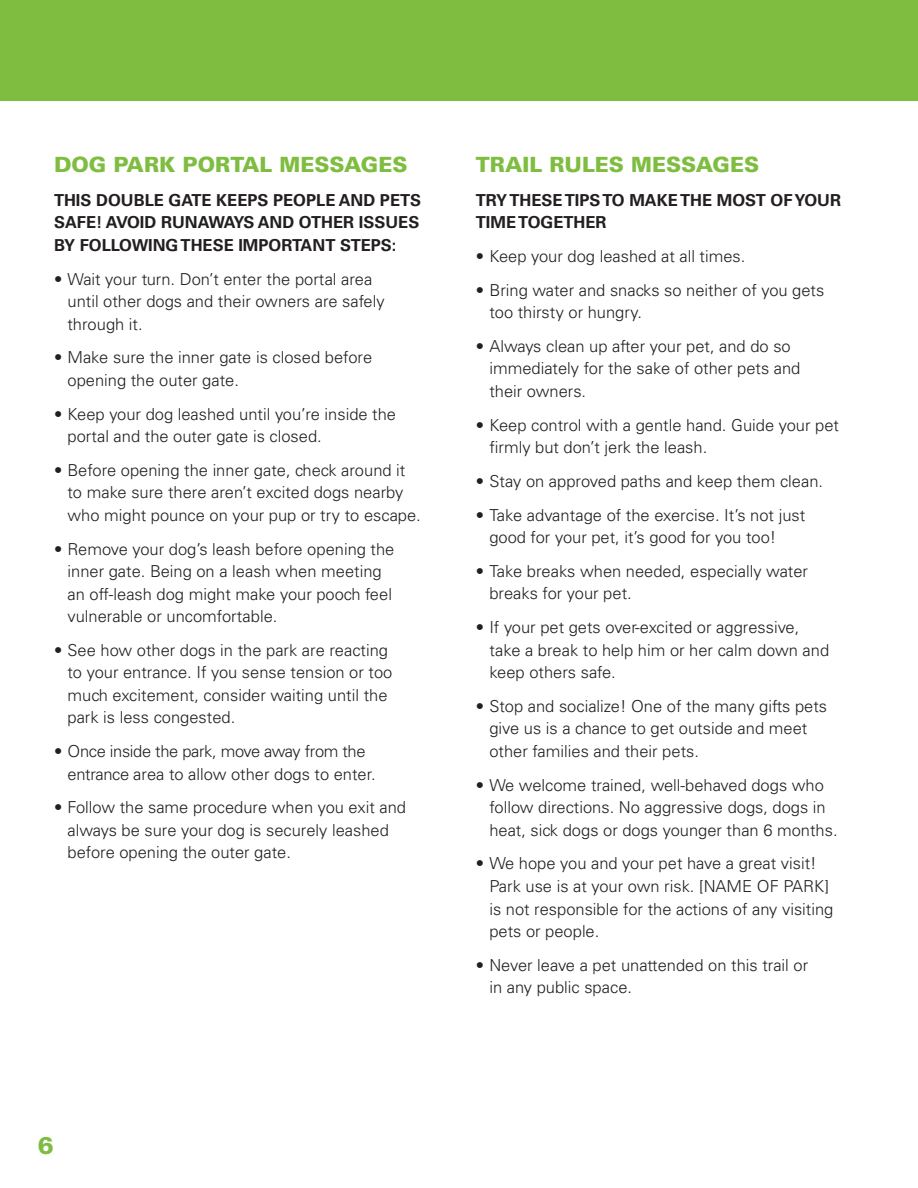
<style>
.page{position:relative;width:918px;height:1188px;background:#fff}
.page>*{position:absolute;margin:0;border:0;box-sizing:border-box;transform-origin:0 0}
.t1{font:900 24px "Univers";color:#7fbd41}
.t2{font:900 21px "Univers";color:#7fbd41}
.t3{font:300 16.5px/22.5px "Univers";color:#231f20}
.t4{font:700 16.5px/22.5px "Univers";color:#231f20;text-align:justify}
.t5{font:300 16.5px/22.5px "Univers";letter-spacing:-.02em;color:#231f20}
</style>
<div class="page">
<div style="left:0;top:0;width:918px;height:101px;background:#7fbd41"></div>
<p class="t2" style="left:54px;top:151px;width:355px">DOG PARK PORTAL MESSAGES</p>
<p class="t4" style="left:54px;top:189px;width:369px">THIS DOUBLE GATE KEEPS PEOPLE AND PETS SAFE! AVOID RUNAWAYS AND OTHER ISSUES BY FOLLOWING THESE IMPORTANT STEPS:</p>
<p class="t3" style="left:67px;top:267px;width:319px;text-indent:-13px">• Wait your turn. Don’t enter the portal area until other dogs and their owners are safely through it.</p>
<p class="t3" style="left:67px;top:346px;width:306px;text-indent:-13px">• Make sure the inner gate is closed before opening the outer gate.</p>
<p class="t3" style="left:67px;top:402px;width:330px;text-indent:-13px">• Keep your dog leashed until you’re inside the portal and the outer gate is closed.</p>
<p class="t3" style="left:67px;top:459px;width:355px;text-indent:-13px">• Before opening the inner gate, check around it to make sure there aren’t excited dogs nearby who might pounce on your pup or try to escape.</p>
<p class="t3" style="left:67px;top:537px;width:328px;text-indent:-13px">• Remove your dog’s leash before opening the inner gate. Being on a leash when meeting an off-leash dog might make your pooch feel vulnerable or uncomfortable.</p>
<p class="t3" style="left:67px;top:639px;width:326px;text-indent:-13px">• See how other dogs in the park are reacting to your entrance. If you sense tension or too much excitement, consider waiting until the park is less congested.</p>
<p class="t5" style="left:67px;top:740px;width:310px;text-indent:-13px">• Once inside the park, move away from the entrance area to allow other dogs to enter.</p>
<p class="t3" style="left:67px;top:796px;width:340px;text-indent:-13px">• Follow the same procedure when you exit and always be sure your dog is securely leashed before opening the outer gate.</p>
<p class="t2" style="left:476px;top:151px;width:285px">TRAIL RULES MESSAGES</p>
<p class="t4" style="left:476px;top:189px;width:367px">TRY THESE TIPS TO MAKE THE MOST OF YOUR<br>TIME TOGETHER</p>
<p class="t3" style="left:476px;top:245px;width:271px">• Keep your dog leashed at all times.</p>
<p class="t3" style="left:489px;top:279px;width:337px;text-indent:-13px">• Bring water and snacks so neither of you gets too thirsty or hungry.</p>
<p class="t3" style="left:489px;top:335px;width:313px;text-indent:-13px">• Always clean up after your pet, and do so immediately for the sake of other pets and their owners.</p>
<p class="t3" style="left:489px;top:414px;width:351px;text-indent:-13px">• Keep control with a gentle hand. Guide your pet firmly but don’t jerk the leash.</p>
<p class="t3" style="left:476px;top:470px;width:349px">• Stay on approved paths and keep them clean.</p>
<p class="t3" style="left:489px;top:504px;width:317px;text-indent:-13px">• Take advantage of the exercise. It’s not just good for your pet, it’s good for you too!</p>
<p class="t3" style="left:489px;top:560px;width:320px;text-indent:-13px">• Take breaks when needed, especially water breaks for your pet.</p>
<p class="t3" style="left:489px;top:616px;width:341px;text-indent:-13px">• If your pet gets over-excited or aggressive, take a break to help him or her calm down and keep others safe.</p>
<p class="t3" style="left:489px;top:695px;width:339px;text-indent:-13px">• Stop and socialize! One of the many gifts pets give us is a chance to get outside and meet other families and their pets.</p>
<p class="t3" style="left:489px;top:774px;width:350px;text-indent:-13px">• We welcome trained, well-behaved dogs who follow directions. No aggressive dogs, dogs in heat, sick dogs or dogs younger than 6 months.</p>
<p class="t3" style="left:489px;top:852px;width:346px;text-indent:-13px">• We hope you and your pet have a great visit!<br>Park use is at your own risk. [NAME OF PARK] is not responsible for the actions of any visiting pets or people.</p>
<p class="t3" style="left:489px;top:954px;width:320px;text-indent:-13px">• Never leave a pet unattended on this trail or in any public space.</p>
<h1 class="t1" style="left:38px;top:1130px;width:18px">6</h1>
</div>
